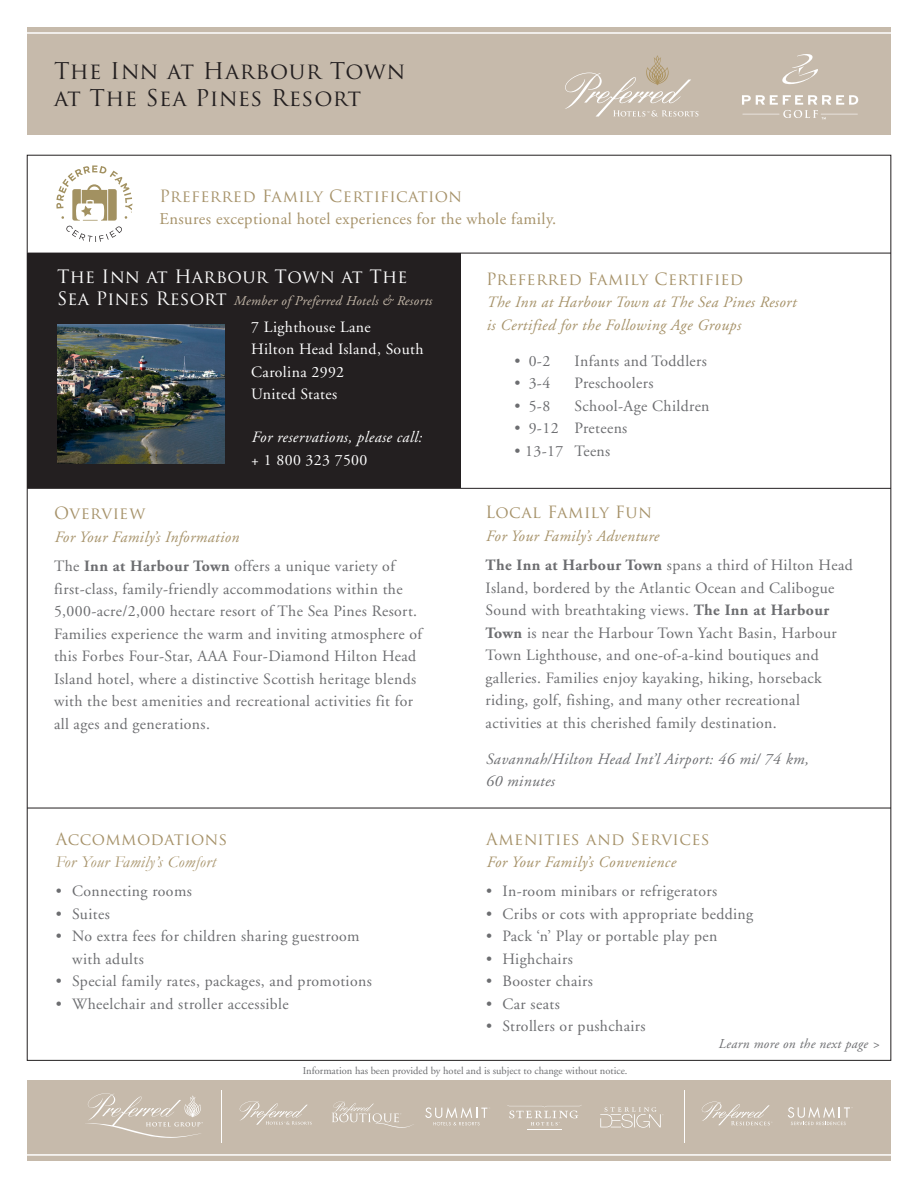
<style>
.page{position:relative;width:918px;height:1188px;background:#fff}
.page>*{position:absolute;margin:0;border:0;box-sizing:border-box;transform-origin:0 0}
.t1{font:22.5px/27px "Trajan Pro";letter-spacing:.025em;color:#231f20}
.t2{font:18px "Trajan Pro";letter-spacing:.02em;color:#fff}
.t3{font:16.5px/22.5px "Adobe Garamond";letter-spacing:.025em;color:#a69269}
.t4{font:16.5px "Trajan Pro";letter-spacing:.02em;color:#a69269}
.t5{font:italic 16.5px/22.5px "Garamond";letter-spacing:.03em;color:#a69269}
.t6{font:15.75px/22.5px "Adobe Garamond";letter-spacing:.025em;color:#6c6d70}
.t7{font:italic 15.75px/22.5px "Adobe Garamond";letter-spacing:.025em;color:#a69269}
.t8{font:15.75px/22.5px "Adobe Garamond";letter-spacing:.025em;color:#fff}
.t9{font:italic 15.75px/22.5px "Adobe Garamond";letter-spacing:.025em;color:#6c6d70}
.t10{font:italic 15.75px "Adobe Garamond";letter-spacing:.025em;color:#fff}
.t11{font:italic 13.5px "Adobe Garamond";letter-spacing:.025em;color:#c6baab}
.t12{font:italic 13.5px "Adobe Garamond";letter-spacing:.025em;color:#6c6d70}
.t13{font:10.5px "Adobe Garamond";color:#6c6d70}
.s1{font-family:"Trajan Pro"}
.s2{font-family:"Trajan Pro";font-style:normal;font-size:18px;color:#fff}
.s3{font-weight:700}
.s4{font-family:"Trajan Pro";font-style:normal}
</style>
<div class="page">
<div style="left:27px;top:253px;width:434px;height:235px;background:#231f20"></div>
<hr style="left:27px;top:253px;width:864px;height:1px;background:#231f20">
<div style="left:27px;top:1080px;width:864px;height:81px;background:#c6baab"></div>
<hr style="left:27px;top:488px;width:864px;height:1px;background:#231f20">
<img style="left:57px;top:324px;width:167px;height:140px">
<hr style="left:27px;top:1154px;width:865px;height:2px;background:#fff">
<div style="left:27px;top:27px;width:864px;height:108px;background:#c6baab"></div>
<hr style="left:27px;top:32px;width:865px;height:2px;background:#fff">
<hr style="left:27px;top:808px;width:864px;height:1px;background:#231f20">
<svg style="left:565px;top:55px;width:133px;height:62px"></svg>
<svg style="left:56px;top:165px;width:76px;height:77px"></svg>
<svg style="left:782px;top:54px;width:36px;height:31px"></svg>
<svg style="left:742px;top:95px;width:116px;height:24px"></svg>
<hr style="left:221px;top:1090px;width:1px;height:52px;background:#fff">
<svg style="left:86px;top:1093px;width:117px;height:45px"></svg>
<hr style="left:527px;top:1130px;width:34px;height:1px;background:#fff">
<svg style="left:507px;top:1105px;width:75px;height:20px"></svg>
<hr style="left:684px;top:1090px;width:1px;height:52px;background:#fff">
<svg style="left:788px;top:1107px;width:65px;height:18px"></svg>
<svg style="left:425px;top:1107px;width:65px;height:18px"></svg>
<svg style="left:332px;top:1101px;width:82px;height:27px"></svg>
<svg style="left:240px;top:1101px;width:72px;height:24px"></svg>
<svg style="left:702px;top:1102px;width:70px;height:23px"></svg>
<svg style="left:600px;top:1107px;width:63px;height:21px"></svg>
<p class="t1" style="left:54px;top:57px;width:353px">The Inn at Harbour Town at The Sea Pines Resort</p>
<p class="t3" style="left:159px;top:186px;width:398px"><span class="s1">Preferred Family Certification<br></span>Ensures exceptional hotel experiences for the whole family.</p>
<p class="t2" style="left:57px;top:266px;width:352px">The Inn at Harbour Town at The</p>
<p class="t11" style="left:57px;top:294px;width:376px"><span class="s2">Sea Pines Resort</span> Member of Preferred Hotels &amp; Resorts</p>
<p class="t8" style="left:251px;top:316px;width:121px">7 Lighthouse Lane</p>
<p class="t8" style="left:251px;top:339px;width:174px">Hilton Head Island, South<br>Carolina 2992</p>
<p class="t8" style="left:251px;top:384px;width:87px">United States</p>
<p class="t10" style="left:251px;top:429px;width:172px">For reservations, please call:</p>
<p class="t8" style="left:251px;top:449px;width:118px">+ 1 800 323 7500</p>
<p class="t4" style="left:54px;top:503px;width:93px">Overview</p>
<p class="t7" style="left:54px;top:526px;width:186px">For Your Family’s Information</p>
<p class="t6" style="left:54px;top:555px;width:369px">The <span class="s3">Inn at Harbour Town</span> offers a unique variety of first-class, family-friendly accommodations within the 5,000-acre/2,000 hectare resort of The Sea Pines Resort.<br>Families experience the warm and inviting atmosphere of this Forbes Four-Star, AAA Four-Diamond Hilton Head Island hotel, where a distinctive Scottish heritage blends with the best amenities and recreational activities fit for all ages and generations.</p>
<p class="t5" style="left:56px;top:828px;width:173px"><span class="s4">Accommodations<br></span>For Your Family’s Comfort</p>
<p class="t6" style="left:56px;top:881px;width:138px">• Connecting rooms</p>
<p class="t6" style="left:56px;top:903px;width:56px">• Suites</p>
<p class="t6" style="left:72px;top:926px;width:289px;text-indent:-16px">• No extra fees for children sharing guestroom with adults</p>
<p class="t6" style="left:56px;top:971px;width:318px">• Special family rates, packages, and promotions</p>
<p class="t6" style="left:56px;top:993px;width:234px">• Wheelchair and stroller accessible</p>
<p class="t4" style="left:486px;top:268px;width:259px">Preferred Family Certified</p>
<p class="t7" style="left:486px;top:291px;width:311px">The Inn at Harbour Town at The Sea Pines Resort is Certified for the Following Age Groups</p>
<p class="t6" style="left:514px;top:350px;width:37px">• 0-2</p>
<p class="t6" style="left:575px;top:350px;width:134px">Infants and Toddlers</p>
<p class="t6" style="left:514px;top:372px;width:37px">• 3-4</p>
<p class="t6" style="left:575px;top:372px;width:81px">Preschoolers</p>
<p class="t6" style="left:514px;top:395px;width:37px">• 5-8</p>
<p class="t6" style="left:575px;top:395px;width:137px">School-Age Children</p>
<p class="t6" style="left:514px;top:417px;width:114px">• 9-12 Preteens</p>
<p class="t6" style="left:514px;top:440px;width:97px">• 13-17 Teens</p>
<p class="t4" style="left:486px;top:502px;width:168px">Local Family Fun</p>
<p class="t7" style="left:486px;top:525px;width:175px">For Your Family’s Adventure</p>
<p class="t6" style="left:486px;top:554px;width:369px"><span class="s3">The Inn at Harbour Town</span> spans a third of Hilton Head Island, bordered by the Atlantic Ocean and Calibogue Sound with breathtaking views. <span class="s3">The Inn at Harbour Town</span> is near the Harbour Town Yacht Basin, Harbour Town Lighthouse, and one-of-a-kind boutiques and galleries. Families enjoy kayaking, hiking, horseback riding, golf, fishing, and many other recreational activities at this cherished family destination.</p>
<p class="t9" style="left:486px;top:748px;width:324px">Savannah/Hilton Head Int’l Airport: 46 mi/ 74 km,<br>60 minutes</p>
<p class="t4" style="left:486px;top:828px;width:225px">Amenities and Services</p>
<p class="t7" style="left:486px;top:851px;width:191px">For Your Family’s Convenience</p>
<p class="t6" style="left:486px;top:881px;width:233px">• In-room minibars or refrigerators</p>
<p class="t6" style="left:486px;top:903px;width:269px">• Cribs or cots with appropriate bedding</p>
<p class="t6" style="left:486px;top:926px;width:233px">• Pack ‘n’ Play or portable play pen</p>
<p class="t6" style="left:486px;top:948px;width:88px">• Highchairs</p>
<p class="t6" style="left:486px;top:971px;width:108px">• Booster chairs</p>
<p class="t6" style="left:486px;top:993px;width:75px">• Car seats</p>
<p class="t6" style="left:486px;top:1016px;width:161px">• Strollers or pushchairs</p>
<p class="t12" style="left:718px;top:1037px;width:163px">Learn more on the next page &gt;</p>
<p class="t13" style="left:303px;top:1065px;width:326px">Information has been provided by hotel and is subject to change without notice.</p>
</div>
